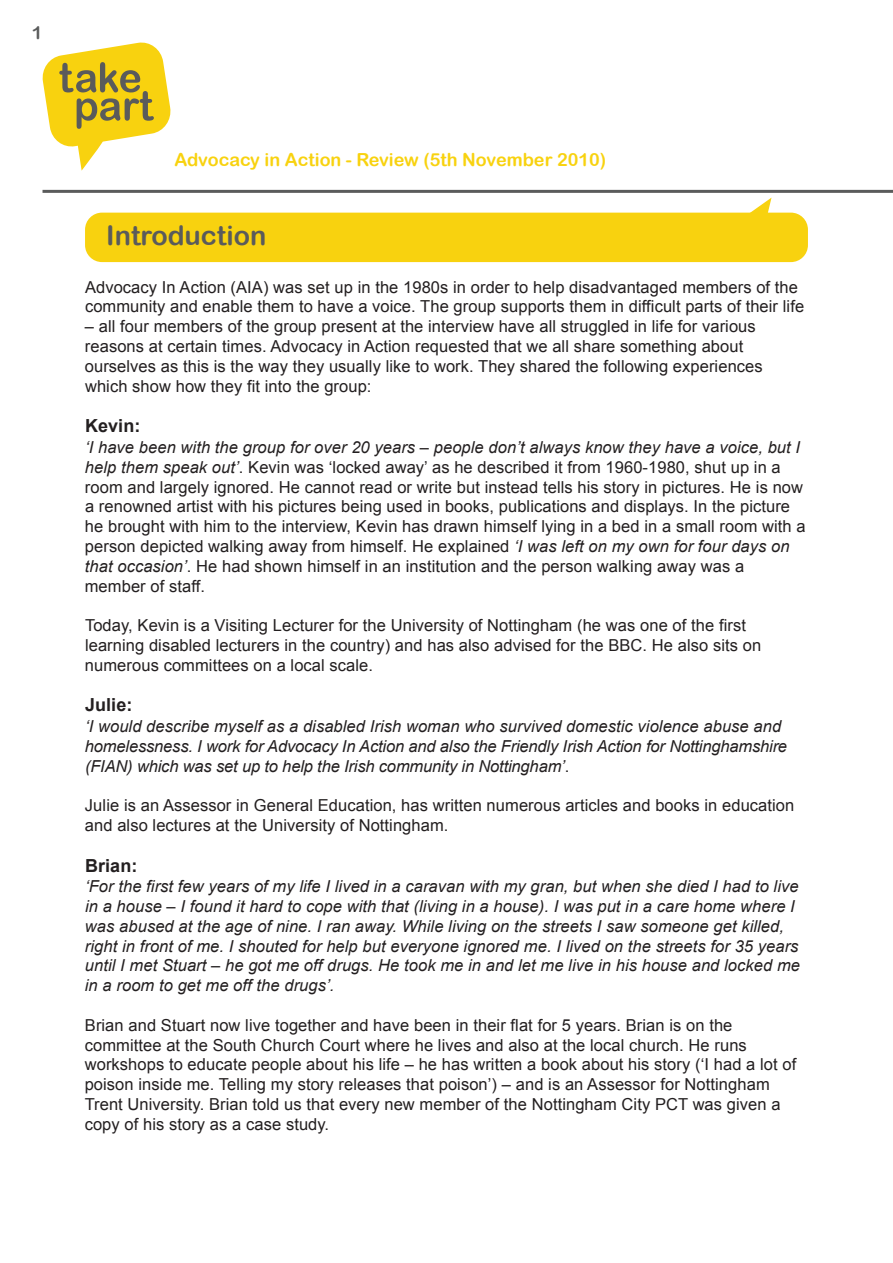
<style>
.page{position:relative;width:893px;height:1263px;background:#fff}
.page>*{position:absolute;margin:0;border:0;box-sizing:border-box;transform-origin:0 0}
.t1{font:27px "Arial Rounded MT Bold";color:#5a5b5b}
.t2{font:18px "Arial Rounded MT Bold";color:#f8d20f}
.t3{font:700 18px "Arial";letter-spacing:.005em;color:#231f20}
.t4{font:18px "Arial Rounded MT Bold";color:#5a5b5b}
.t5{font:16.5px/19.8px "Arial";letter-spacing:.005em;color:#231f20}
.t6{font:italic 16.5px/19.8px "Arial";letter-spacing:.005em;color:#231f20}
.s1{font-style:italic}
.s2{font-style:normal}
</style>
<div class="page">
<svg style="left:43px;top:43px;width:128px;height:128px"></svg>
<hr style="left:43px;top:190px;width:850px;height:3px;background:#5a5b5b">
<div style="left:85px;top:213px;width:723px;height:49px;background:#f8d20f;border-radius:17px"></div>
<svg style="left:739px;top:198px;width:32px;height:15px"></svg>
<p class="t4" style="left:32px;top:22px;width:12px">1</p>
<p class="t2" style="left:174px;top:149px;width:433px">Advocacy in Action - Review (5th November 2010)</p>
<h1 class="t1" style="left:106px;top:219px;width:162px">Introduction</h1>
<p class="t5" style="left:85px;top:277px;width:721px">Advocacy In Action (AIA) was set up in the 1980s in order to help disadvantaged members of the community and enable them to have a voice. The group supports them in difficult parts of their life</p>
<p class="t5" style="left:85px;top:317px;width:679px">– all four members of the group present at the interview have all struggled in life for various reasons at certain times. Advocacy in Action requested that we all share something about ourselves as this is the way they usually like to work. They shared the following experiences which show how they fit into the group:</p>
<p class="t3" style="left:85px;top:416px;width:57px">Kevin:</p>
<p class="t5" style="left:85px;top:437px;width:722px"><span class="s1">‘I have been with the group for over 20 years – people don’t always know they have a voice, but I help them speak out’</span>. Kevin was ‘locked away’ as he described it from 1960-1980, shut up in a room and largely ignored. He cannot read or write but instead tells his story in pictures. He is now a renowned artist with his pictures being used in books, publications and displays. In the picture he brought with him to the interview, Kevin has drawn himself lying in a bed in a small room with a person depicted walking away from himself. He explained <span class="s1">‘I was left on my own for four days on that occasion’</span>. He had shown himself in an institution and the person walking away was a member of staff.</p>
<p class="t5" style="left:85px;top:615px;width:678px">Today, Kevin is a Visiting Lecturer for the University of Nottingham (he was one of the first learning disabled lecturers in the country) and has also advised for the BBC. He also sits on numerous committees on a local scale.</p>
<p class="t3" style="left:85px;top:695px;width:49px">Julie:</p>
<p class="t6" style="left:85px;top:716px;width:704px">‘I would describe myself as a disabled Irish woman who survived domestic violence abuse and homelessness. I work for Advocacy In Action and also the Friendly Irish Action for Nottinghamshire (FIAN) which was set up to help the Irish community in Nottingham’<span class="s2">.</span></p>
<p class="t5" style="left:85px;top:795px;width:711px">Julie is an Assessor in General Education, has written numerous articles and books in education and also lectures at the University of Nottingham.</p>
<p class="t3" style="left:85px;top:855px;width:54px">Brian:</p>
<p class="t6" style="left:85px;top:876px;width:717px">‘For the first few years of my life I lived in a caravan with my gran, but when she died I had to live in a house – I found it hard to cope with that (living in a house). I was put in a care home where I was abused at the age of nine. I ran away. While living on the streets I saw someone get killed, right in front of me. I shouted for help but everyone ignored me. I lived on the streets for 35 years until I met Stuart – he got me off drugs. He took me in and let me live in his house and locked me in a room to get me off the drugs’.</p>
<p class="t5" style="left:85px;top:1015px;width:713px">Brian and Stuart now live together and have been in their flat for 5 years. Brian is on the committee at the South Church Court where he lives and also at the local church. He runs workshops to educate people about his life – he has written a book about his story (‘I had a lot of poison inside me. Telling my story releases that poison’) – and is an Assessor for Nottingham Trent University. Brian told us that every new member of the Nottingham City PCT was given a copy of his story as a case study.</p>
</div>
